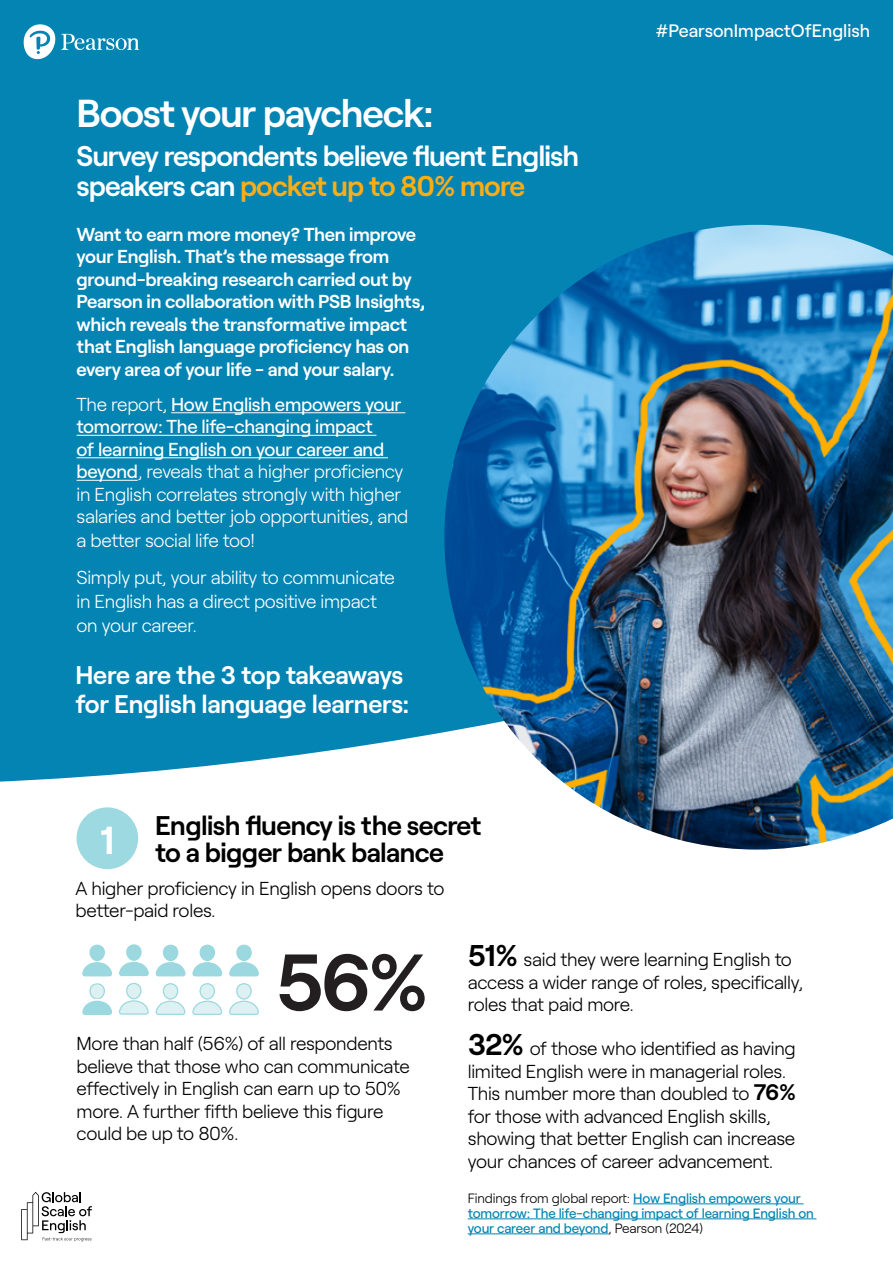
<style>
.page{position:relative;width:893px;height:1263px;background:#fff}
.page>*{position:absolute;margin:0;border:0;box-sizing:border-box;transform-origin:0 0}
.t1{font:600 80.1px "Roobert";color:#231f20}
.t2{font:600 39px "Roobert";letter-spacing:-.03em;color:#fff}
.t3{font:600 28.5px/30px "Roobert";letter-spacing:-.03em;color:#fff}
.t4{font:600 27px/27px "Roobert";letter-spacing:-.02em;color:#000}
.t5{font:600 25.5px/28.5px "Roobert";letter-spacing:-.01em;color:#fff}
.t6{font:300 18.75px/22.5px "Roobert";letter-spacing:-.015em;color:#000}
.t7{font:300 18.75px/22.8px "Roobert";letter-spacing:-.015em;color:#fff}
.t8{font:600 18.75px/22.5px "Roobert";letter-spacing:-.015em;color:#fff}
.t9{font:500 18px "Roobert";color:#fff}
.t10{font:500 13.5px/15px "Roobert";letter-spacing:-.01em;color:#0285b2}
.s1{color:#fbad18}
.s2{font-weight:500}
.s3{font-weight:600;font-size:30px}
.s4{font-weight:600;font-size:22.5px}
.s5{font-weight:300;color:#000}
</style>
<div class="page">
<div style="left:0;top:0;width:893px;height:782px;background:#0384b2"></div>
<svg style="left:61px;top:34px;width:78px;height:16px"></svg>
<svg style="left:24px;top:24px;width:31px;height:35px"></svg>
<svg style="left:21px;top:1192px;width:71px;height:49px"></svg>
<hr style="left:171px;top:412px;width:234px;height:1px;background:#fff">
<hr style="left:77px;top:435px;width:299px;height:1px;background:#fff">
<hr style="left:77px;top:457px;width:311px;height:1px;background:#fff">
<hr style="left:77px;top:480px;width:61px;height:1px;background:#fff">
<img style="left:444px;top:225px;width:449px;height:624px">
<div style="left:77px;top:807px;width:61px;height:62px;background:#9cd9e0;border-radius:50%"></div>
<svg style="left:82px;top:944px;width:177px;height:71px"></svg>
<hr style="left:633px;top:1203px;width:170px;height:1px;background:#0285b2">
<hr style="left:468px;top:1218px;width:348px;height:1px;background:#0285b2">
<hr style="left:468px;top:1233px;width:140px;height:1px;background:#0285b2">
<h2 class="t2" style="left:77px;top:83px;width:358px">Boost your paycheck:</h2>
<h3 class="t3" style="left:77px;top:138px;width:504px">Survey respondents believe fluent English speakers can <span class="s1">pocket up to 80% more</span></h3>
<p class="t8" style="left:77px;top:221px;width:350px">Want to earn more money? Then improve your English. That’s the message from ground-breaking research carried out by Pearson in collaboration with PSB Insights, which reveals the transformative impact that English language proficiency has on every area of your life - and your salary.</p>
<p class="t7" style="left:77px;top:391px;width:333px">The report, <span class="s2">How English empowers your tomorrow: The life-changing impact<br>of learning English on your career and beyond</span>, reveals that a higher proficiency in English correlates strongly with higher salaries and better job opportunities, and a better social life too!</p>
<p class="t7" style="left:77px;top:564px;width:320px;line-height:24px">Simply put, your ability to communicate in English has a direct positive impact on your career.</p>
<h3 class="t5" style="left:75px;top:659px;width:335px">Here are the 3 top takeaways for English language learners:</h3>
<h3 class="t4" style="left:155px;top:810px;width:328px">English fluency is the secret to a bigger bank balance</h3>
<p class="t6" style="left:75px;top:875px;width:371px">A higher proficiency in English opens doors to better-paid roles.</p>
<h2 class="t2" style="left:100px;top:810px;width:16px">1</h2>
<p class="t9" style="left:655px;top:17px;width:216px">#PearsonImpactOfEnglish</p>
<h1 class="t1" style="left:275px;top:921px;width:155px">56%</h1>
<p class="t6" style="left:77px;top:1031px;width:335px">More than half (56%) of all respondents believe that those who can communicate effectively in English can earn up to 50% more. A further fifth believe this figure could be up to 80%.</p>
<p class="t6" style="left:468px;top:947px;width:337px"><span class="s3">51%</span> said they were learning English to access a wider range of roles, specifically, roles that paid more.</p>
<p class="t6" style="left:468px;top:1036px;width:330px"><span class="s3">32%</span> of those who identified as having limited English were in managerial roles.<br>This number more than doubled to <span class="s4">76% </span>for those with advanced English skills, showing that better English can increase your chances of career advancement.</p>
<p class="t10" style="left:468px;top:1189px;width:348px"><span class="s5">Findings from global report:</span> How English empowers your tomorrow: The life-changing impact of learning English on your career and beyond<span class="s5">, Pearson (2024)</span></p>
</div>
